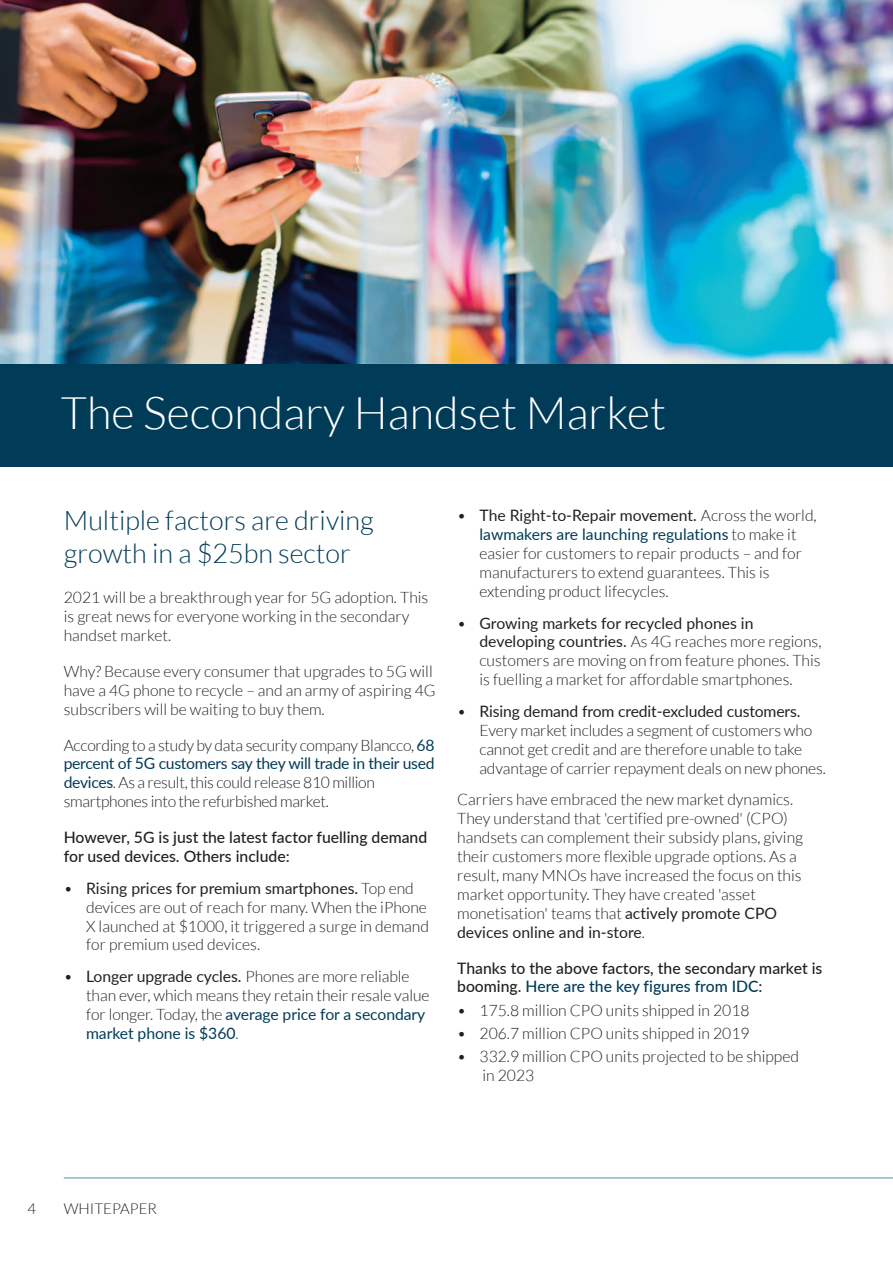
<style>
.page{position:relative;width:893px;height:1263px;background:#fff}
.page>*{position:absolute;margin:0;border:0;box-sizing:border-box;transform-origin:0 0}
.t1{font:300 45px "Lato";color:#fff}
.t2{font:300 27px/32.4px "Lato";color:#003b57}
.t3{font:300 15.75px/18.9px "Lato";color:#231f20}
.t4{font:300 15.75px/18.9px "Lato";letter-spacing:-.02em;color:#231f20}
.t5{font:500 15.75px/18.9px "Lato";color:#231f20}
.t6{font:300 15px "Lato";color:#231f20}
.s1{font-weight:400;color:#003b57}
.s2{font-weight:400}
.s3{color:#003b57}
</style>
<div class="page">
<img style="left:0;top:0;width:893px;height:364px">
<hr style="left:64px;top:1177px;width:829px;height:2px;background:#88b4c8">
<div style="left:0;top:364px;width:893px;height:102px;background:#003b57"></div>
<p class="t1" style="left:61px;top:384px;width:607px">The Secondary Handset Market</p>
<p class="t2" style="left:64px;top:504px;width:311px">Multiple factors are driving growth in a $25bn sector</p>
<p class="t3" style="left:64px;top:587px;width:366px">2021 will be a breakthrough year for 5G adoption. This is great news for everyone working in the secondary handset market.</p>
<p class="t3" style="left:64px;top:661px;width:373px">Why? Because every consumer that upgrades to 5G will have a 4G phone to recycle – and an army of aspiring 4G subscribers will be waiting to buy them.</p>
<p class="t4" style="left:64px;top:735px;width:372px">According to a study by data security company Blancco, <span class="s1">68 percent of 5G customers say they will trade in their used devices</span>. As a result, this could release 810 million smartphones into the refurbished market.</p>
<p class="t5" style="left:64px;top:827px;width:365px">However, 5G is just the latest factor fuelling demand for used devices. Others include:</p>
<p class="t3" style="left:86px;top:878px;width:344px;text-indent:-22px">• <span class="s2">Rising prices for premium smartphones.</span> Top end devices are out of reach for many. When the iPhone X launched at $1000, it triggered a surge in demand for premium used devices.</p>
<p class="t3" style="left:86px;top:966px;width:345px;text-indent:-22px">• <span class="s2">Longer upgrade cycles.</span> Phones are more reliable than ever, which means they retain their resale value for longer. Today, the <span class="s1">average price for a secondary market phone is $360</span><span class="s3">.</span></p>
<p class="t3" style="left:479px;top:506px;width:339px;text-indent:-22px">• <span class="s2">The Right-to-Repair movement.</span> Across the world, <span class="s1">lawmakers are launching regulations</span> to make it easier for customers to repair products – and for manufacturers to extend guarantees. This is extending product lifecycles.</p>
<p class="t3" style="left:479px;top:613px;width:344px;text-indent:-22px">• <span class="s2">Growing markets for recycled phones in developing countries.</span> As 4G reaches more regions, customers are moving on from feature phones. This is fuelling a market for affordable smartphones.</p>
<p class="t3" style="left:479px;top:701px;width:348px;text-indent:-22px">• <span class="s2">Rising demand from credit-excluded customers.<br></span>Every market includes a segment of customers who cannot get credit and are therefore unable to take advantage of carrier repayment deals on new phones.</p>
<p class="t3" style="left:457px;top:790px;width:347px">Carriers have embraced the new market dynamics.<br>They understand that 'certified pre-owned' (CPO) handsets can complement their subsidy plans, giving their customers more flexible upgrade options. As a result, many MNOs have increased the focus on this market opportunity. They have created 'asset monetisation' teams that <span class="s2">actively promote CPO devices online and in-store</span>.</p>
<p class="t5" style="left:457px;top:958px;width:367px">Thanks to the above factors, the secondary market is booming. <span class="s3">Here are the key figures from IDC</span>:</p>
<p class="t3" style="left:457px;top:1000px;width:294px">• 175.8 million CPO units shipped in 2018</p>
<p class="t3" style="left:457px;top:1023px;width:294px">• 206.7 million CPO units shipped in 2019</p>
<p class="t3" style="left:482px;top:1046px;width:318px;text-indent:-25px">• 332.9 million CPO units projected to be shipped in 2023</p>
<p class="t6" style="left:28px;top:1199px;width:10px">4</p>
<p class="t6" style="left:64px;top:1199px;width:95px">WHITEPAPER</p>
</div>
